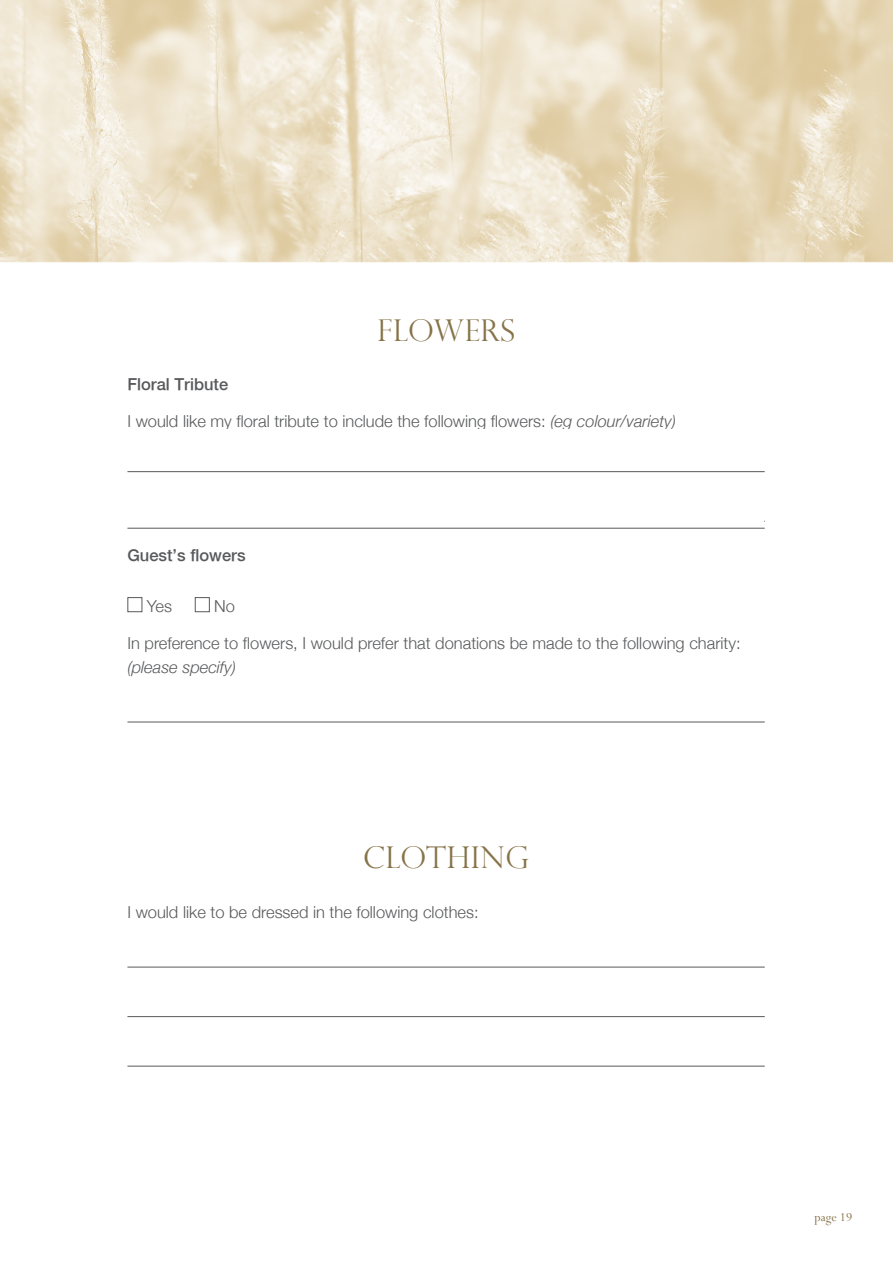
<style>
.page{position:relative;width:893px;height:1263px;background:#fff}
.page>*{position:absolute;margin:0;border:0;box-sizing:border-box;transform-origin:0 0}
.t1{font:300 30px "Perpetua Titling";letter-spacing:.02em;color:#867348}
.t2{font:300 16.5px "Helvetica Neue";color:#58595b}
.t3{font:500 16.5px "Helvetica Neue";color:#58595b}
.t4{font:italic 300 16.5px "Helvetica Neue";color:#58595b}
.t5{font:13.5px "Perpetua";color:#867348}
.s1{font-style:italic}
</style>
<div class="page">
<img style="left:0;top:0;width:893px;height:263px">
<hr style="left:127px;top:521px;width:638px;height:1px;background:#58595b">
<div style="left:127px;top:486px;width:637px;height:43px;background:#fff"></div>
<hr style="left:127px;top:528px;width:638px;height:1px;background:#58595b">
<div style="left:127px;top:597px;width:15px;height:15px;border:1px solid #58595b"></div>
<div style="left:195px;top:597px;width:15px;height:15px;border:1px solid #58595b"></div>
<hr style="left:127px;top:722px;width:638px;height:1px;background:#58595b">
<hr style="left:127px;top:967px;width:638px;height:1px;background:#58595b">
<hr style="left:127px;top:1016px;width:638px;height:1px;background:#58595b">
<hr style="left:127px;top:1066px;width:638px;height:1px;background:#58595b">
<hr style="left:127px;top:471px;width:638px;height:1px;background:#58595b">
<h1 class="t1" style="left:377px;top:312px;width:139px">FLOWERS</h1>
<p class="t3" style="left:127px;top:374px;width:102px">Floral Tribute</p>
<p class="t2" style="left:127px;top:411px;width:550px">I would like my floral tribute to include the following flowers: <span class="s1">(eg colour/variety)</span></p>
<p class="t3" style="left:127px;top:545px;width:120px">Guest’s flowers</p>
<p class="t2" style="left:147px;top:596px;width:27px">Yes</p>
<p class="t2" style="left:214px;top:596px;width:22px">No</p>
<p class="t2" style="left:127px;top:633px;width:615px">In preference to flowers, I would prefer that donations be made to the following charity:</p>
<p class="t4" style="left:127px;top:657px;width:110px">(please specify)</p>
<h1 class="t1" style="left:363px;top:840px;width:167px">CLOTHING</h1>
<p class="t2" style="left:127px;top:902px;width:353px">I would like to be dressed in the following clothes:</p>
<p class="t5" style="left:815px;top:1208px;width:39px">page 19</p>
</div>
